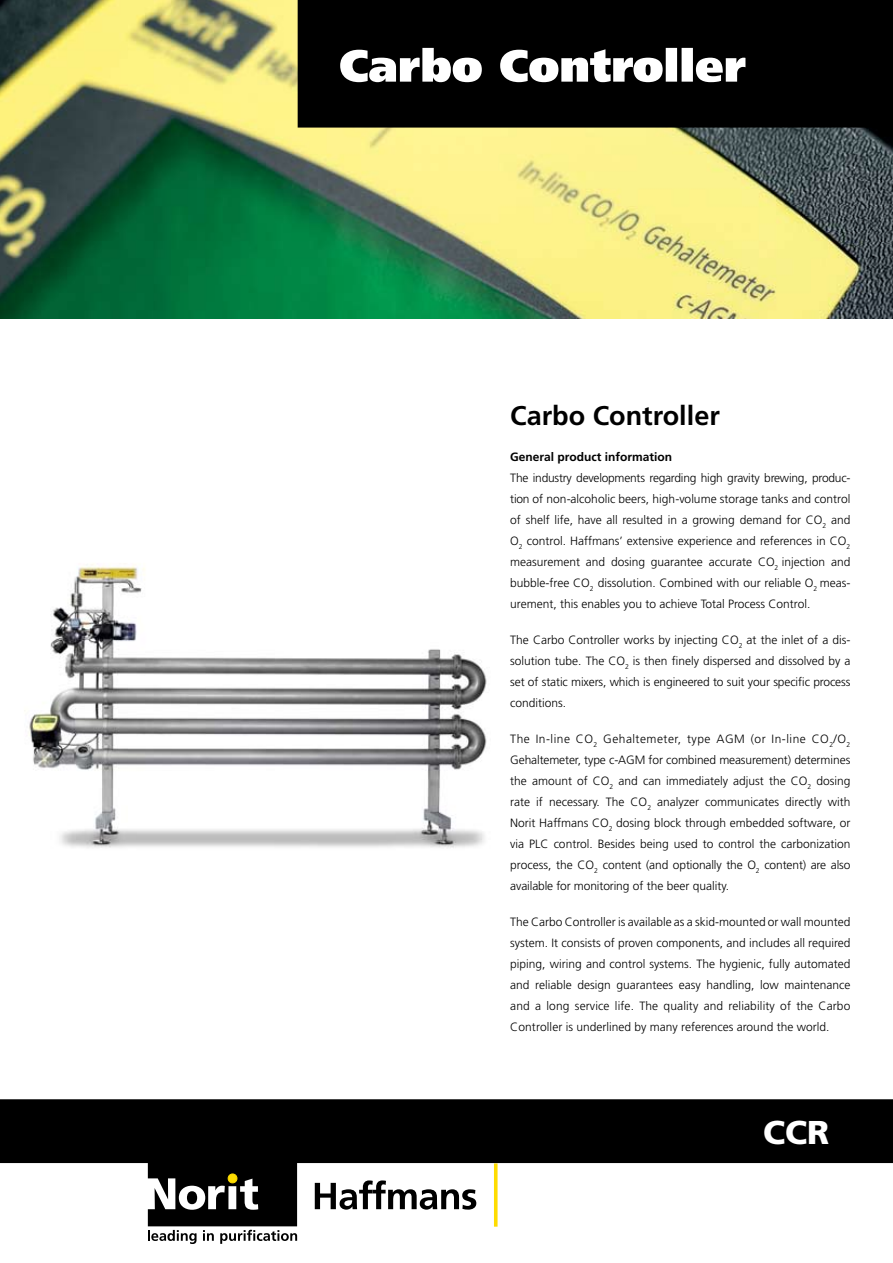
<style>
.page{position:relative;width:893px;height:1263px;background:#fff}
.page>*{position:absolute;margin:0;border:0;box-sizing:border-box;transform-origin:0 0}
.t1{font:900 33px "Frutiger LT";color:#fff}
.t2{font:700 27px "Frutiger LT";color:#000}
.t3{font:300 12px/21px "Frutiger LT";color:#000;text-align:justify}
.t4{font:700 12px "Frutiger LT";color:#000}
</style>
<div class="page">
<svg style="left:494px;top:1163px;width:4px;height:63px"></svg>
<svg style="left:315px;top:1180px;width:161px;height:29px"></svg>
<svg style="left:148px;top:1163px;width:149px;height:81px"></svg>
<div style="left:228px;top:1174px;width:9px;height:9px;background:#fedc00;border-radius:50%"></div>
<div style="left:228px;top:1174px;width:9px;height:9px;border:1px solid #fedc00;border-radius:50%"></div>
<img style="left:0;top:0;width:893px;height:319px">
<div style="left:298px;top:0;width:595px;height:128px;background:#000"></div>
<svg style="left:340px;top:48px;width:405px;height:34px"></svg>
<div style="left:0;top:1099px;width:893px;height:64px;background:#000"></div>
<img style="left:24px;top:564px;width:463px;height:284px">
<h2 class="t2" style="left:510px;top:400px;width:211px">Carbo Controller</h2>
<p class="t4" style="left:510px;top:450px;width:163px">General product information</p>
<p class="t3" style="left:510px;top:467px;width:342px">The industry developments regarding high gravity brewing, produc&shy;tion of non-alcoholic beers, high-volume storage tanks and control of shelf life, have all resulted in a growing demand for CO<sub>2</sub> and O<sub>2</sub> control. Haffmans’ extensive experience and references in CO<sub>2 </sub>measurement and dosing guarantee accurate CO<sub>2</sub> injection and bubble-free CO<sub>2</sub> dissolution. Combined with our reliable O<sub>2</sub> meas&shy;urement, this enables you to achieve Total Process Control.</p>
<p class="t3" style="left:510px;top:629px;width:342px">The Carbo Controller works by injecting CO<sub>2</sub> at the inlet of a dis&shy;solution tube. The CO<sub>2</sub> is then finely dispersed and dissolved by a set of static mixers, which is engineered to suit your specific process conditions.</p>
<p class="t3" style="left:510px;top:728px;width:342px">The In-line CO<sub>2</sub> Gehaltemeter, type AGM (or In-line CO<sub>2</sub>/O<sub>2<br></sub>Gehaltemeter, type c-AGM for combined measurement) determines the amount of CO<sub>2</sub> and can immediately adjust the CO<sub>2</sub> dosing rate if necessary. The CO<sub>2</sub> analyzer communicates directly with Norit Haffmans CO<sub>2</sub> dosing block through embedded software, or via PLC control. Besides being used to control the carbonization process, the CO<sub>2</sub> content (and optionally the O<sub>2</sub> content) are also available for monitoring of the beer quality.</p>
<p class="t3" style="left:510px;top:911px;width:342px">The Carbo Controller is available as a skid-mounted or wall mounted system. It consists of proven components, and includes all required piping, wiring and control systems. The hygienic, fully automated and reliable design guarantees easy handling, low maintenance and a long service life. The quality and reliability of the Carbo Controller is underlined by many references around the world.</p>
<h1 class="t1" style="left:763px;top:1113px;width:68px">CCR</h1>
</div>
